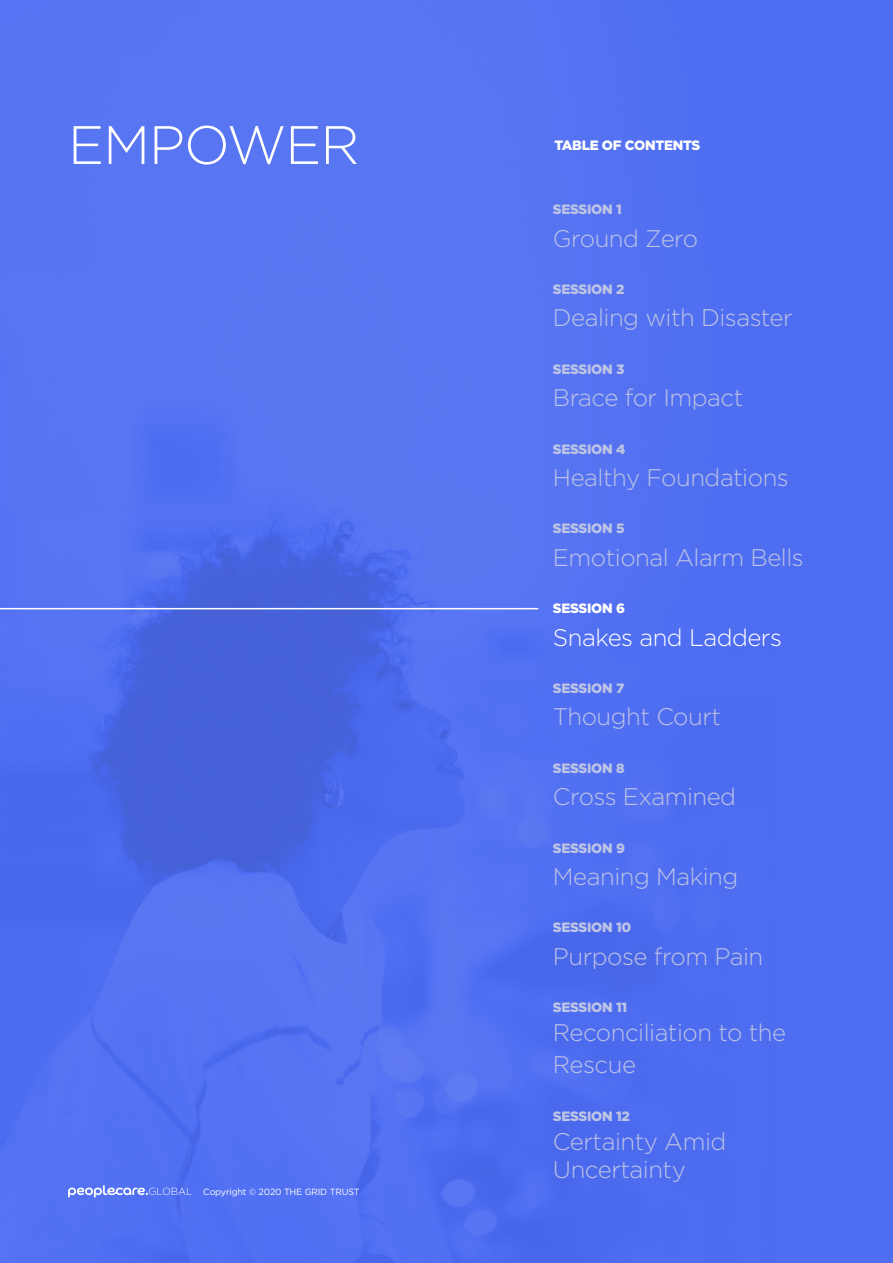
<style>
.page{position:relative;width:893px;height:1263px;background:#4e6df1}
.page>*{position:absolute;margin:0;border:0;box-sizing:border-box;transform-origin:0 0}
.t1{font:300 54px "Gotham";letter-spacing:-.02em;color:#fff}
.t2{font:300 24px/32.4px "Gotham";letter-spacing:-.02em;color:#bdc4e4}
.t3{font:300 24px "Gotham";letter-spacing:-.02em;color:#fff}
.t4{font:900 13.5px "Gotham";letter-spacing:-.02em;color:#bdc4e4}
.t5{font:900 13.5px "Gotham";letter-spacing:-.02em;color:#fff}
.t6{font:9px "Gotham";letter-spacing:-.02em;color:#fff}
</style>
<div class="page">
<hr style="left:0;top:608px;width:538px;height:1px;background:#fff">
<svg style="left:68px;top:1185px;width:124px;height:12px"></svg>
<h1 class="t1" style="left:68px;top:111px;width:293px">EMPOWER</h1>
<p class="t6" style="left:203px;top:1186px;width:158px">Copyright © 2020 THE GRID TRUST</p>
<p class="t5" style="left:554px;top:136px;width:148px">TABLE OF CONTENTS</p>
<p class="t4" style="left:553px;top:200px;width:70px">SESSION 1</p>
<p class="t2" style="left:553px;top:221px;width:147px">Ground Zero</p>
<p class="t4" style="left:553px;top:280px;width:73px">SESSION 2</p>
<p class="t2" style="left:553px;top:301px;width:241px">Dealing with Disaster</p>
<p class="t4" style="left:553px;top:360px;width:73px">SESSION 3</p>
<p class="t2" style="left:553px;top:381px;width:192px">Brace for Impact</p>
<p class="t4" style="left:553px;top:439px;width:74px">SESSION 4</p>
<p class="t2" style="left:553px;top:461px;width:237px">Healthy Foundations</p>
<p class="t4" style="left:553px;top:519px;width:73px">SESSION 5</p>
<p class="t2" style="left:553px;top:540px;width:252px">Emotional Alarm Bells</p>
<p class="t5" style="left:553px;top:599px;width:74px">SESSION 6</p>
<p class="t3" style="left:553px;top:622px;width:231px">Snakes and Ladders</p>
<p class="t4" style="left:553px;top:679px;width:73px">SESSION 7</p>
<p class="t2" style="left:553px;top:700px;width:170px">Thought Court</p>
<p class="t4" style="left:553px;top:759px;width:73px">SESSION 8</p>
<p class="t2" style="left:553px;top:780px;width:185px">Cross Examined</p>
<p class="t4" style="left:553px;top:838px;width:74px">SESSION 9</p>
<p class="t2" style="left:553px;top:860px;width:187px">Meaning Making</p>
<p class="t4" style="left:553px;top:918px;width:80px">SESSION 10</p>
<p class="t2" style="left:553px;top:939px;width:212px">Purpose from Pain</p>
<p class="t4" style="left:553px;top:998px;width:76px">SESSION 11</p>
<p class="t2" style="left:553px;top:1016px;width:235px">Reconciliation to the<br>Rescue</p>
<p class="t4" style="left:553px;top:1107px;width:78px">SESSION 12</p>
<p class="t2" style="left:553px;top:1126px;width:175px;line-height:28.8px">Certainty Amid<br>Uncertainty</p>
</div>
